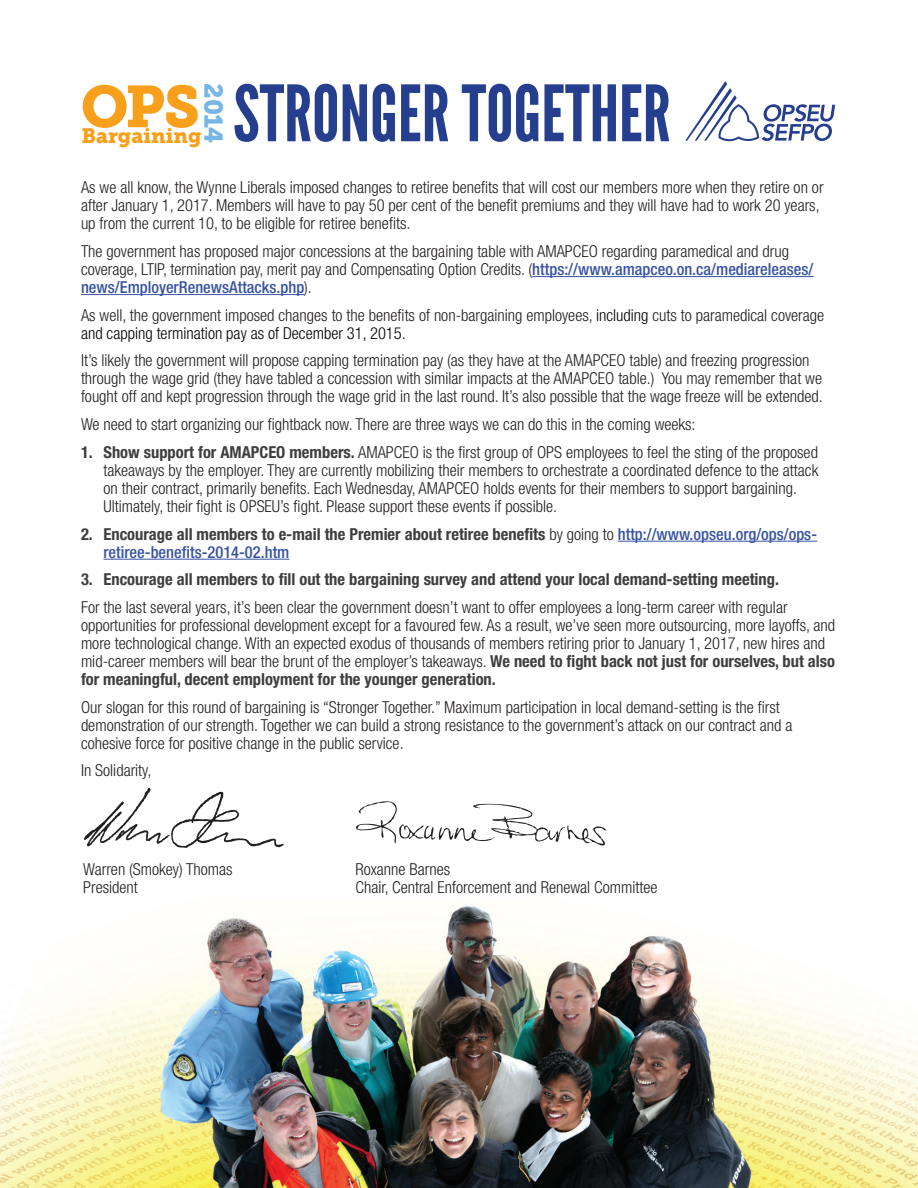
<style>
.page{position:relative;width:918px;height:1188px;background:#fff}
.page>*{position:absolute;margin:0;border:0;box-sizing:border-box;transform-origin:0 0}
.t1{font:77.4px "League Gothic";color:#253f8e}
.t2{font:58.5px "Museo Slab 900";color:#f89f1c}
.t3{font:25.65px "Museo Slab 900";color:#77b6e4}
.t4{font:20.55px "Museo Slab 900";color:#f89f1c}
.t5{font:300 condensed 16.5px/18px "Helvetica Neue LT Std";color:#231f20}
.t6{font:700 condensed 16.5px/18px "Helvetica Neue LT Std";color:#3e3e3f}
.s1{font-weight:500;color:#3853a3}
.s2{color:#040503}
.s3{font-weight:700;color:#3e3e3f}
.s4{font-weight:300;color:#231f20}
</style>
<div class="page">
<hr style="left:532px;top:276px;width:281px;height:1px;background:#3853a3">
<hr style="left:81px;top:294px;width:223px;height:1px;background:#3853a3">
<hr style="left:618px;top:541px;width:199px;height:1px;background:#3853a3">
<hr style="left:104px;top:559px;width:186px;height:1px;background:#3853a3">
<svg style="left:685px;top:81px;width:150px;height:61px"></svg>
<svg style="left:356px;top:801px;width:250px;height:45px"></svg>
<svg style="left:84px;top:788px;width:200px;height:60px"></svg>
<img style="left:0;top:906px;width:918px;height:282px">
<h1 class="t1" style="left:125px;top:69px;width:547px"><sup>PS</sup> STRONGER TOGETHER</h1>
<h3 class="t3" style="left:228px;top:83px;width:61px;rotate:90deg">2014</h3>
<h2 class="t2" style="left:81px;top:73px;width:49px">O</h2>
<p class="t4" style="left:82px;top:124px;width:122px">Bargaining</p>
<p class="t5" style="left:81px;top:178px;width:744px">As we all know, the Wynne Liberals imposed changes to retiree benefits that will cost our members more when they retire on or after January 1, 2017. Members will have to pay 50 per cent of the benefit premiums and they will have had to work 20 years, up from the current 10, to be eligible for retiree benefits.</p>
<p class="t5" style="left:81px;top:242px;width:734px">The government has proposed major concessions at the bargaining table with AMAPCEO regarding paramedical and drug coverage, LTIP, termination pay, merit pay and Compensating Option Credits. (<span class="s1">https://www.amapceo.on.ca/mediareleases/ news/EmployerRenewsAttacks.php</span>).</p>
<p class="t5" style="left:81px;top:306px;width:745px">As well, the government imposed changes to the benefits of non-bargaining employees, <span class="s2">including</span> cuts to paramedical coverage <span class="s2">and capping termination pay as of December 31, 2015.</span></p>
<p class="t5" style="left:81px;top:351px;width:743px">It’s likely the government will propose capping termination pay (as they have at the AMAPCEO table) and freezing progression through the wage grid (they have tabled a concession with similar impacts at the AMAPCEO table.) You may remember that we fought off and kept progression through the wage grid in the last round. It’s also possible that the wage freeze will be extended.</p>
<p class="t5" style="left:81px;top:415px;width:616px">We need to start organizing our fightback now. There are three ways we can do this in the coming weeks:</p>
<p class="t5" style="left:104px;top:443px;width:716px;text-indent:-23px"><span class="s3">1. Show support for AMAPCEO members.</span> AMAPCEO is the first group of OPS employees to feel the sting of the proposed takeaways by the employer. They are currently mobilizing their members to orchestrate a coordinated defence to the attack on their contract, primarily benefits. Each Wednesday, AMAPCEO holds events for their members to support bargaining.<br>Ultimately, their fight is OPSEU’s fight. Please support these events if possible.</p>
<p class="t6" style="left:104px;top:524px;width:715px;text-indent:-23px">2. Encourage all members to e-mail the Premier about retiree benefits <span class="s4">by going to</span> <span class="s1">http://www.opseu.org/ops/ops&shy;retiree-benefits-2014-02.htm</span></p>
<p class="t6" style="left:81px;top:570px;width:699px">3. Encourage all members to fill out the bargaining survey and attend your local demand-setting meeting.</p>
<p class="t5" style="left:81px;top:598px;width:756px">For the last several years, it’s been clear the government doesn’t want to offer employees a long-term career with regular opportunities for professional development except for a favoured few. As a result, we’ve seen more outsourcing, more layoffs, and more technological change. With an expected exodus of thousands of members retiring prior to January 1, 2017, new hires and mid-career members will bear the brunt of the employer’s takeaways. <span class="s3">We need to fight back not just for ourselves, but also for meaningful, decent employment for the younger generation.</span></p>
<p class="t5" style="left:81px;top:698px;width:713px">Our slogan for this round of bargaining is “Stronger Together.” Maximum participation in local demand-setting is the first demonstration of our strength. Together we can build a strong resistance to the government’s attack on our contract and a cohesive force for positive change in the public service.</p>
<p class="t5" style="left:81px;top:761px;width:72px">In Solidarity,</p>
<p class="t5" style="left:83px;top:860px;width:151px">Warren (Smokey) Thomas<br>President</p>
<p class="t5" style="left:355px;top:860px;width:304px">Roxanne Barnes<br>Chair, Central Enforcement and Renewal Committee</p>
</div>
